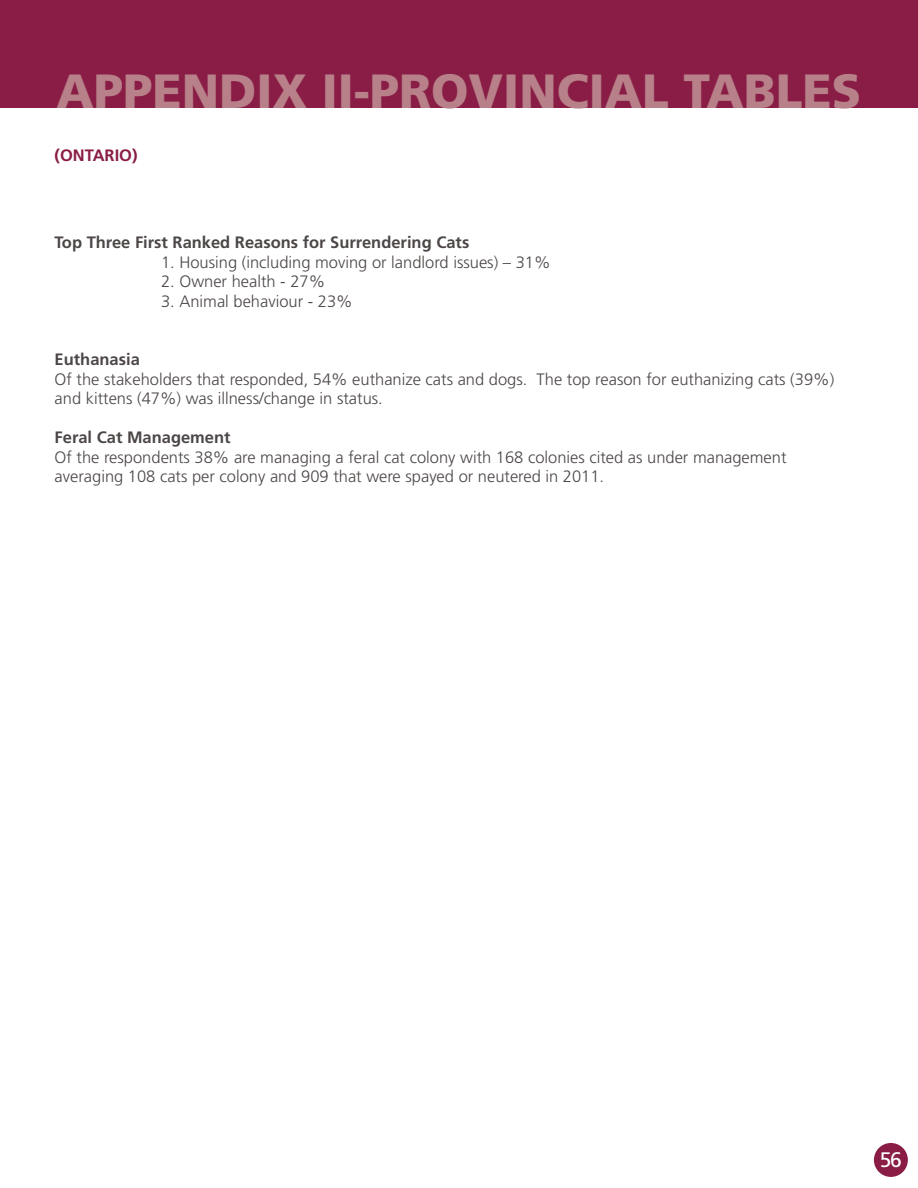
<style>
.page{position:relative;width:918px;height:1188px;background:#fff}
.page>*{position:absolute;margin:0;border:0;box-sizing:border-box;transform-origin:0 0}
.t1{font:900 48px "Frutiger LT Std";color:#b88089}
.t2{font:21px "Frutiger LT Std";color:#fff}
.t3{font:300 16.5px/19.5px "Frutiger LT Std";color:#4c4746}
.t4{font:700 16.5px "Frutiger LT Std";color:#4c4746}
.t5{font:700 16.5px "Frutiger LT Std";color:#891d46}
</style>
<div class="page">
<div style="left:0;top:0;width:918px;height:108px;background:#891d46"></div>
<div style="left:874px;top:1143px;width:34px;height:34px;background:#891d46;border-radius:50%"></div>
<h1 class="t1" style="left:57px;top:62px;width:130px">APPEND</h1>
<h1 class="t1" style="left:257px;top:62px;width:548px">IX II-PROVINCIAL TABLES</h1>
<p class="t5" style="left:55px;top:146px;width:85px">(ONTARIO)</p>
<p class="t4" style="left:55px;top:233px;width:416px">Top Three First Ranked Reasons for Surrendering Cats</p>
<p class="t3" style="left:161px;top:253px;width:391px">1. Housing (including moving or landlord issues) – 31%</p>
<p class="t3" style="left:161px;top:272px;width:166px">2. Owner health - 27%</p>
<p class="t3" style="left:161px;top:292px;width:193px">3. Animal behaviour - 23%</p>
<p class="t4" style="left:55px;top:350px;width:87px">Euthanasia</p>
<p class="t3" style="left:55px;top:370px;width:781px">Of the stakeholders that responded, 54% euthanize cats and dogs. The top reason for euthanizing cats (39%) and kittens (47%) was illness/change in status.</p>
<p class="t4" style="left:55px;top:428px;width:178px">Feral Cat Management</p>
<p class="t3" style="left:55px;top:448px;width:733px">Of the respondents 38% are managing a feral cat colony with 168 colonies cited as under management averaging 108 cats per colony and 909 that were spayed or neutered in 2011.</p>
<p class="t2" style="left:880px;top:1147px;width:24px">56</p>
</div>
